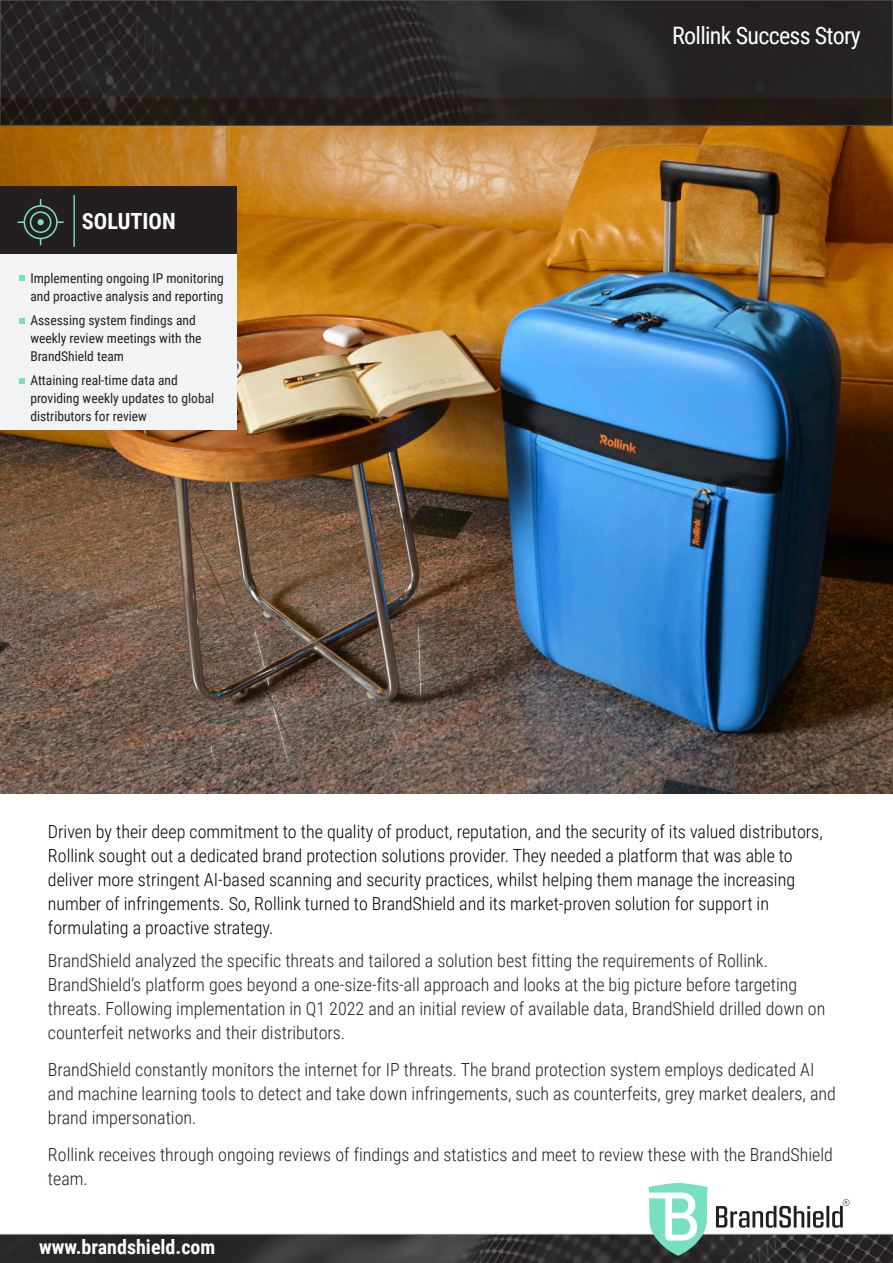
<style>
.page{position:relative;width:893px;height:1263px;background:#fff}
.page>*{position:absolute;margin:0;border:0;box-sizing:border-box;transform-origin:0 0}
.t1{font:24px "Roboto Condensed";letter-spacing:-.03em;color:#fff}
.t2{font:700 22.35px "Roboto Condensed";color:#fff}
.t3{font:700 19.95px "Roboto Condensed";color:#fff}
.t4{font:300 18px/24.2px "Roboto Condensed";color:#231f20}
.t5{font:300 18px/24.2px "Roboto Condensed";color:#000}
.t6{font:13.5px/18px "Roboto Condensed";color:#231f20}
</style>
<div class="page">
<img style="left:0;top:125px;width:893px;height:669px">
<img style="left:2px;top:2px;width:889px;height:121px">
<svg style="left:0;top:1183px;width:893px;height:80px"></svg>
<div style="left:0;top:187px;width:236px;height:243px;background:#f2f3f4"></div>
<div style="left:0;top:187px;width:236px;height:67px;background:#231f20"></div>
<svg style="left:17px;top:199px;width:47px;height:46px"></svg>
<hr style="left:73px;top:195px;width:2px;height:52px;background:#78dfc2">
<svg style="left:19px;top:276px;width:5px;height:5px"></svg>
<svg style="left:19px;top:319px;width:5px;height:5px"></svg>
<svg style="left:19px;top:378px;width:5px;height:5px"></svg>
<p class="t2" style="left:82px;top:205px;width:95px">SOLUTION</p>
<p class="t6" style="left:30px;top:269px;width:195px">Implementing ongoing IP monitoring and proactive analysis and reporting</p>
<p class="t6" style="left:30px;top:311px;width:173px">Assessing system findings and weekly review meetings with the<br>BrandShield team</p>
<p class="t6" style="left:30px;top:371px;width:185px">Attaining real-time data and providing weekly updates to global distributors for review</p>
<p class="t1" style="left:672px;top:19px;width:190px">Rollink Success Story</p>
<p class="t5" style="left:48px;top:819px;width:776px">Driven by their deep commitment to the quality of product, reputation, and the security of its valued distributors, Rollink sought out a dedicated brand protection solutions provider. They needed a platform that was able to deliver more stringent AI-based scanning and security practices, whilst helping them manage the increasing number of infringements. So, Rollink turned to BrandShield and its market-proven solution for support in formulating a proactive strategy.</p>
<p class="t4" style="left:48px;top:947px;width:779px">BrandShield analyzed the specific threats and tailored a solution best fitting the requirements of Rollink.<br>BrandShields’ platform goes beyond a one-size-fits-all approach and looks at the big picture before targeting threats. Following implementation in 1Q 2022 and an initial review of available data, BrandShield drilled down on counterfeit networks and their distributors.</p>
<p class="t4" style="left:48px;top:1057px;width:790px">BrandShield constantly monitors the internet for IP threats. The brand protection system employs dedicated AI and machine learning tools to detect and take down infringements, such as counterfeits, grey market dealers, and brand impersonation.</p>
<p class="t4" style="left:48px;top:1142px;width:787px">Rollink receives through ongoing reviews of findings and statistics and meet to review these with the BrandShield team.</p>
<p class="t3" style="left:39px;top:1233px;width:178px">www.brandshield.com</p>
</div>
